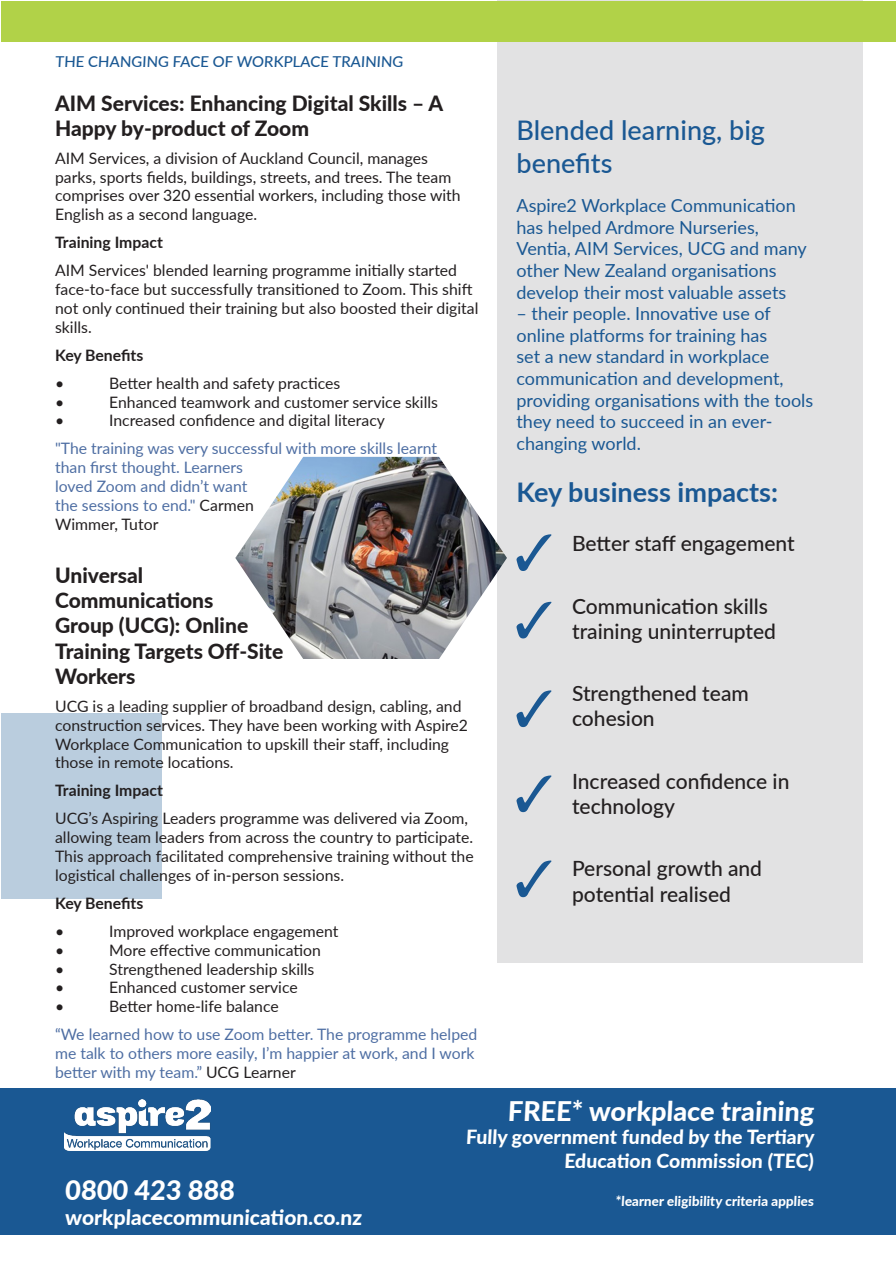
<style>
.page{position:relative;width:896px;height:1265px;background:#fff}
.page>*{position:absolute;margin:0;border:0;box-sizing:border-box;transform-origin:0 0}
.t1{font:800 27px "Lato";color:#fff}
.t2{font:500 27px/32.4px "Lato";color:#1a5893}
.t3{font:700 27px "Lato";color:#1a5893}
.t4{font:500 21px/25.2px "Lato";color:#231f20}
.t5{font:800 21px/25.2px "Lato";color:#231f20}
.t6{font:800 21px "Lato";color:#fff}
.t7{font:800 19.5px/23.4px "Lato";color:#fff;text-align:right}
.t8{font:18px/21.6px "Lato";color:#1a5893}
.t9{font:15.75px/18.9px "Lato";color:#231f20}
.t10{font:15.75px/18.9px "Lato";color:#4e6ea3}
.t11{font:700 15.75px "Lato";color:#231f20}
.t12{font:500 15px "Lato";color:#1a5893}
.t13{font:800 13.5px "Lato";color:#fff}
.s1{color:#231f20}
</style>
<div class="page">
<div style="left:1px;top:713px;width:161px;height:186px;background:#bacdde"></div>
<div style="left:497px;top:0;width:365px;height:962px;background:#e2e2e3"></div>
<svg style="left:516px;top:602px;width:35px;height:36px"></svg>
<svg style="left:516px;top:534px;width:35px;height:37px"></svg>
<svg style="left:516px;top:690px;width:35px;height:37px"></svg>
<svg style="left:516px;top:775px;width:35px;height:37px"></svg>
<svg style="left:516px;top:860px;width:35px;height:37px"></svg>
<div style="left:0;top:1088px;width:895px;height:146px;background:#1a5893"></div>
<img style="left:65px;top:1099px;width:145px;height:51px">
<div style="left:2px;top:2px;width:893px;height:40px;background:#b1d248"></div>
<img style="left:235px;top:457px;width:271px;height:202px">
<p class="t12" style="left:55px;top:51px;width:350px">THE CHANGING FACE OF WORKPLACE TRAINING</p>
<p class="t5" style="left:55px;top:89px;width:389px">AIM Services: Enhancing Digital Skills – A<br>Happy by-product of Zoom</p>
<p class="t9" style="left:55px;top:148px;width:407px">AIM Services, a division of Auckland Council, manages parks, sports fields, buildings, streets, and trees. The team comprises over 320 essential workers, including those with English as a second language.</p>
<p class="t11" style="left:55px;top:231px;width:109px">Training Impact</p>
<p class="t9" style="left:55px;top:260px;width:424px">AIM Services' blended learning programme initially started face-to-face but successfully transitioned to Zoom. This shift not only continued their training but also boosted their digital skills.</p>
<p class="t11" style="left:55px;top:343px;width:90px">Key Benefits</p>
<p class="t9" style="left:55px;top:373px;width:11px">•</p>
<p class="t9" style="left:109px;top:373px;width:232px">Better health and safety practices</p>
<p class="t9" style="left:55px;top:392px;width:11px">•</p>
<p class="t9" style="left:109px;top:392px;width:330px">Enhanced teamwork and customer service skills</p>
<p class="t9" style="left:55px;top:411px;width:11px">•</p>
<p class="t9" style="left:109px;top:411px;width:277px">Increased confidence and digital literacy</p>
<p class="t10" style="left:55px;top:438px;width:383px">"The training was very successful with more skills learnt than first thought. Learners<br>loved Zoom and didn’t want<br>the sessions to end." <span class="s1">Carmen<br>Wimmer, Tutor</span></p>
<p class="t5" style="left:55px;top:562px;width:229px">Universal<br>Communications<br>Group (UCG): Online<br>Training Targets Off-Site<br>Workers</p>
<p class="t9" style="left:55px;top:696px;width:414px">UCG is a leading supplier of broadband design, cabling, and construction services. They have been working with Aspire2<br>Workplace Communication to upskill their staff, including those in remote locations.</p>
<p class="t11" style="left:55px;top:779px;width:109px">Training Impact</p>
<p class="t9" style="left:55px;top:808px;width:420px">UCG’s Aspiring Leaders programme was delivered via Zoom, allowing team leaders from across the country to participate.<br>This approach facilitated comprehensive training without the logistical challenges of in-person sessions.</p>
<p class="t11" style="left:55px;top:891px;width:90px">Key Benefits</p>
<p class="t9" style="left:55px;top:921px;width:11px">•</p>
<p class="t9" style="left:109px;top:921px;width:231px">Improved workplace engagement</p>
<p class="t9" style="left:55px;top:940px;width:11px">•</p>
<p class="t9" style="left:109px;top:940px;width:213px">More effective communication</p>
<p class="t9" style="left:55px;top:959px;width:11px">•</p>
<p class="t9" style="left:109px;top:959px;width:207px">Strengthened leadership skills</p>
<p class="t9" style="left:55px;top:978px;width:11px">•</p>
<p class="t9" style="left:109px;top:978px;width:190px">Enhanced customer service</p>
<p class="t9" style="left:55px;top:996px;width:11px">•</p>
<p class="t9" style="left:109px;top:996px;width:171px">Better home-life balance</p>
<p class="t10" style="left:55px;top:1024px;width:423px">“We learned how to use Zoom better. The programme helped me talk to others more easily, I’m happier at work, and I work better with my team.” <span class="s1">UCG Learner</span></p>
<p class="t2" style="left:516px;top:113px;width:250px">Blended learning, big benefits</p>
<p class="t8" style="left:516px;top:194px;width:292px">Aspire2 Workplace Communication has helped Ardmore Nurseries, Ventia, AIM Services, UCG and many other New Zealand organisations develop their most valuable assets</p>
<p class="t8" style="left:516px;top:302px;width:298px">– their people. Innovative use of online platforms for training has<br>set a new standard in workplace communication and development, providing organisations with the tools they need to succeed in an ever&shy;changing world.</p>
<p class="t3" style="left:516px;top:472px;width:263px">Key business impacts:</p>
<p class="t4" style="left:571px;top:530px;width:224px">Better staff engagement</p>
<p class="t4" style="left:571px;top:592px;width:205px">Communication skills training uninterrupted</p>
<p class="t4" style="left:571px;top:680px;width:178px">Strengthened team cohesion</p>
<p class="t4" style="left:571px;top:768px;width:219px">Increased confidence in technology</p>
<p class="t4" style="left:571px;top:855px;width:191px">Personal growth and potential realised</p>
<p class="t1" style="left:65px;top:1170px;width:173px">0800 423 888</p>
<p class="t6" style="left:65px;top:1202px;width:300px">workplacecommunication.co.nz</p>
<p class="t1" style="left:507px;top:1091px;width:310px">FREE* workplace training</p>
<p class="t7" style="left:465px;top:1125px;width:351px">Fully government funded by the Tertiary<br>Education Commission (TEC)</p>
<p class="t13" style="left:615px;top:1191px;width:201px">*learner eligibility criteria applies</p>
</div>
